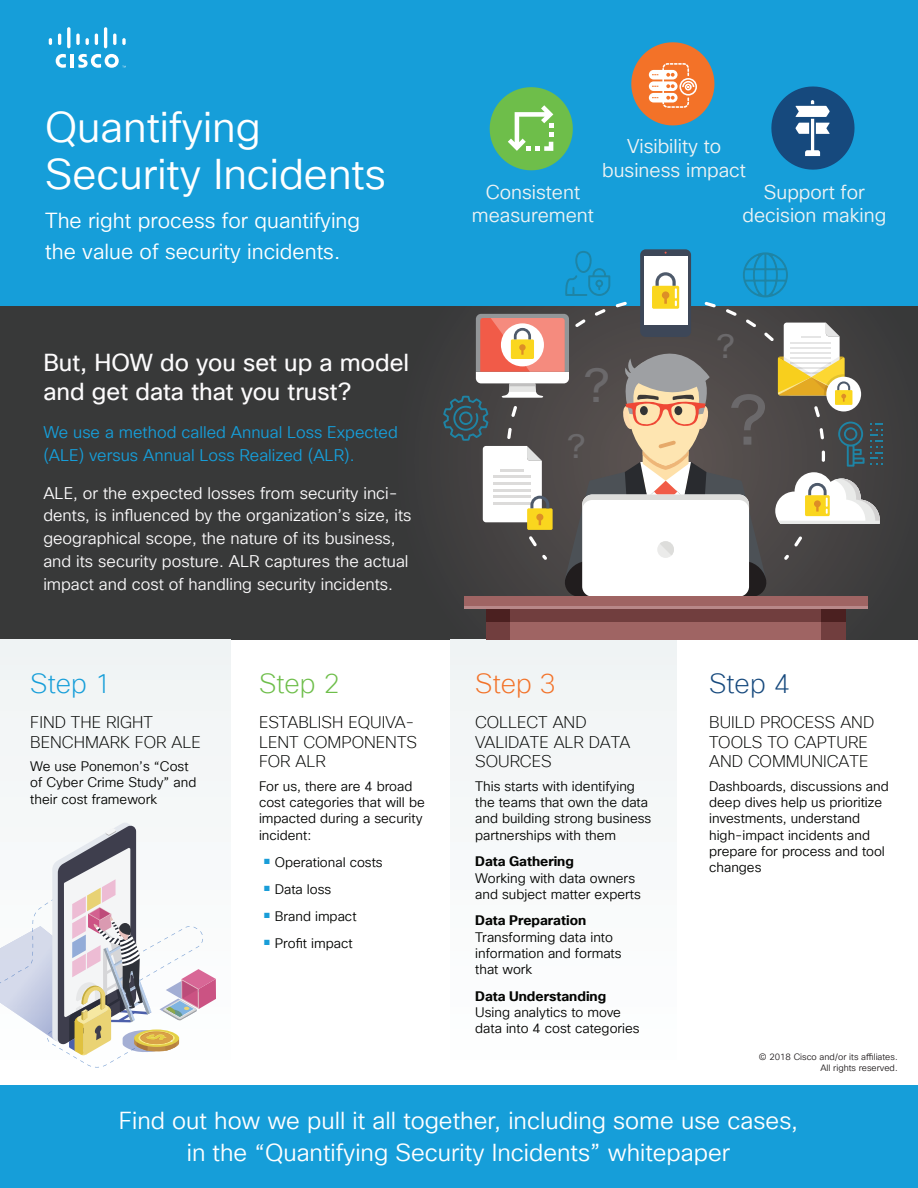
<style>
.page{position:relative;width:918px;height:1188px;background:#fff}
.page>*{position:absolute;margin:0;border:0;box-sizing:border-box;transform-origin:0 0}
.t1{font:68.85px "Cisco Sans TT";color:#6b696b}
.t2{font:46.5px "Cisco Sans TT";color:#6b696b}
.t3{font:42px/47.1px "Cisco Sans TT Light";color:#fff}
.t4{font:32.85px "Cisco Sans TT";color:#6b696b}
.t5{font:200 27px "Cisco Sans TT";color:#169ed9}
.t6{font:200 27px "Cisco Sans TT";color:#6ebe4a}
.t7{font:200 27px "Cisco Sans TT";color:#f37228}
.t8{font:200 27px "Cisco Sans TT";color:#16497d}
.t9{font:24px/31.5px "Cisco Sans TT Light";color:#fff;text-align:center}
.t10{font:24px/28.8px "Cisco Sans TT";color:#fcfbfc}
.t11{font:21.3px/30.6px "Cisco Sans TT Light";color:#fff}
.t12{font:19.5px/23.4px "Cisco Sans TT Light";color:#eff3f4;text-align:center}
.t13{font:16.5px/22.8px "Cisco Sans TT Light";color:#fcfbfc}
.t14{font:200 16.5px/19.8px "Cisco Sans TT";color:#040503}
.t15{font:16.5px/22.8px "Cisco Sans TT Light";color:#169ed9}
.t16{font:13.5px/16.2px "Cisco Sans TT Light";color:#040503}
.t17{font:700 13.5px "Cisco Sans TT";color:#040503}
.t18{font:9px/10.8px "Cisco Sans TT Light";color:#211d1e;text-align:right}
</style>
<div class="page">
<div style="left:0;top:0;width:918px;height:314px;background:#169ed9"></div>
<div style="left:0;top:307px;width:918px;height:332px;background:#383939"></div>
<div style="left:0;top:640px;width:230px;height:486px;background:#f3f6f7"></div>
<div style="left:450px;top:640px;width:227px;height:486px;background:#f7f9fa"></div>
<div style="left:0;top:1085px;width:918px;height:103px;background:#169ed9"></div>
<hr style="left:70px;top:54px;width:4px;height:14px;background:#fff">
<svg style="left:56px;top:54px;width:10px;height:14px"></svg>
<svg style="left:78px;top:54px;width:48px;height:14px"></svg>
<svg style="left:49px;top:38px;width:3px;height:7px"></svg>
<svg style="left:58px;top:34px;width:3px;height:11px"></svg>
<hr style="left:67px;top:27px;width:3px;height:21px;background:#fff;border-radius:2px">
<svg style="left:76px;top:34px;width:4px;height:11px"></svg>
<svg style="left:86px;top:38px;width:3px;height:7px"></svg>
<svg style="left:95px;top:34px;width:3px;height:11px"></svg>
<hr style="left:104px;top:27px;width:3px;height:21px;background:#fff;border-radius:2px">
<svg style="left:113px;top:34px;width:3px;height:11px"></svg>
<svg style="left:122px;top:38px;width:4px;height:7px"></svg>
<div style="left:464px;top:597px;width:404px;height:12px;background:#9f6463"></div>
<hr style="left:464px;top:607px;width:404px;height:2px;background:#b88889">
<div style="left:486px;top:609px;width:24px;height:31px;background:#713e3e"></div>
<div style="left:821px;top:609px;width:24px;height:31px;background:#713e3e"></div>
<div style="left:486px;top:609px;width:24px;height:13px;background:#4b2020"></div>
<div style="left:821px;top:609px;width:24px;height:13px;background:#4b2020"></div>
<div style="left:510px;top:609px;width:311px;height:31px;background:#9f6463"></div>
<div style="left:510px;top:609px;width:311px;height:13px;background:#713e3e"></div>
<svg style="left:784px;top:555px;width:5px;height:5px"></svg>
<svg style="left:506px;top:302px;width:319px;height:245px;fill:#484646"></svg>
<div style="left:826px;top:377px;width:35px;height:34px;background:#fff;border-radius:50%"></div>
<div style="left:835px;top:390px;width:17px;height:15px;background:#fad61e"></div>
<svg style="left:778px;top:323px;width:72px;height:79px"></svg>
<div style="left:640px;top:249px;width:51px;height:88px;background:#3d4758;border-radius:6px"></div>
<div style="left:644px;top:256px;width:44px;height:68px;background:#fff"></div>
<div style="left:652px;top:286px;width:27px;height:23px;background:#fad61e;border-radius:2px"></div>
<svg style="left:656px;top:272px;width:21px;height:34px"></svg>
<svg style="left:565px;top:251px;width:45px;height:45px"></svg>
<svg style="left:443px;top:314px;width:325px;height:283px"></svg>
<svg style="left:775px;top:422px;width:108px;height:102px"></svg>
<svg style="left:743px;top:252px;width:45px;height:45px"></svg>
<svg style="left:490px;top:87px;width:83px;height:83px"></svg>
<svg style="left:631px;top:42px;width:83px;height:83px"></svg>
<svg style="left:771px;top:86px;width:84px;height:84px"></svg>
<svg style="left:0;top:823px;width:216px;height:245px"></svg>
<h3 class="t3" style="left:45px;top:105px;width:342px">Quantifying<br>Security Incidents</h3>
<h3 class="t11" style="left:45px;top:206px;width:317px">The right process for quantifying the value of security incidents.</h3>
<h3 class="t10" style="left:43px;top:349px;width:367px">But, HOW do you set up a model and get data that you trust?</h3>
<p class="t15" style="left:43px;top:421px;width:356px">We use a method called Annual Loss Expected (ALE) versus Annual Loss Realized (ALR).</p>
<p class="t13" style="left:43px;top:482px;width:370px">ALE, or the expected losses from security inci&shy;dents, is influenced by the organization’s size, its geographical scope, the nature of its business, and its security posture. ALR captures the actual impact and cost of handling security incidents.</p>
<h3 class="t5" style="left:30px;top:666px;width:82px">Step 1</h3>
<p class="t14" style="left:30px;top:713px;width:172px">FIND THE RIGHT<br>BENCHMARK FOR ALE</p>
<p class="t16" style="left:30px;top:759px;width:168px">We use Ponemon’s “Cost of Cyber Crime Study” and their cost framework</p>
<h3 class="t6" style="left:259px;top:666px;width:82px">Step 2</h3>
<p class="t14" style="left:259px;top:713px;width:160px">ESTABLISH EQUIVA-<br>LENT COMPONENTS<br>FOR ALR</p>
<p class="t16" style="left:259px;top:779px;width:167px">For us, there are 4 broad cost categories that will be impacted during a security incident:</p>
<p class="t16" style="left:264px;top:854px;width:120px"><sup>■</sup> Operational costs</p>
<p class="t16" style="left:264px;top:881px;width:69px"><sup>■</sup> Data loss</p>
<p class="t16" style="left:264px;top:908px;width:94px"><sup>■</sup> Brand impact</p>
<p class="t16" style="left:264px;top:935px;width:90px"><sup>■</sup> Profit impact</p>
<h3 class="t12" style="left:472px;top:181px;width:124px">Consistent measurement</h3>
<h3 class="t12" style="left:602px;top:135px;width:145px">Visibility to business impact</h3>
<h3 class="t12" style="left:742px;top:181px;width:145px">Support for decision making</h3>
<h3 class="t4" style="left:716px;top:325px;width:21px">?</h3>
<h2 class="t2" style="left:583px;top:355px;width:29px">?</h2>
<h3 class="t4" style="left:566px;top:425px;width:21px">?</h3>
<h1 class="t1" style="left:728px;top:376px;width:42px">?</h1>
<h3 class="t7" style="left:475px;top:666px;width:82px">Step 3</h3>
<p class="t14" style="left:475px;top:713px;width:157px">COLLECT AND<br>VALIDATE ALR DATA<br>SOURCES</p>
<p class="t16" style="left:475px;top:779px;width:178px">This starts with identifying the teams that own the data and building strong business partnerships with them</p>
<p class="t17" style="left:475px;top:853px;width:100px">Data Gathering</p>
<p class="t16" style="left:475px;top:870px;width:167px">Working with data owners and subject matter experts</p>
<p class="t17" style="left:475px;top:912px;width:112px">Data Preparation</p>
<p class="t16" style="left:475px;top:929px;width:148px">Transforming data into information and formats that work</p>
<p class="t17" style="left:475px;top:987px;width:132px">Data Understanding</p>
<p class="t16" style="left:475px;top:1005px;width:166px">Using analytics to move data into 4 cost categories</p>
<h3 class="t8" style="left:709px;top:666px;width:82px">Step 4</h3>
<p class="t14" style="left:709px;top:713px;width:167px">BUILD PROCESS AND<br>TOOLS TO CAPTURE<br>AND COMMUNICATE</p>
<p class="t16" style="left:709px;top:779px;width:181px">Dashboards, discussions and deep dives help us prioritize investments, understand high-impact incidents and prepare for process and tool changes</p>
<p class="t18" style="left:759px;top:1052px;width:140px">© 2018 Cisco and/or its affiliates.<br>All rights reserved.</p>
<h3 class="t9" style="left:119px;top:1106px;width:681px">Find out how we pull it all together, including some use cases, in the “Quantifying Security Incidents” whitepaper</h3>
</div>
